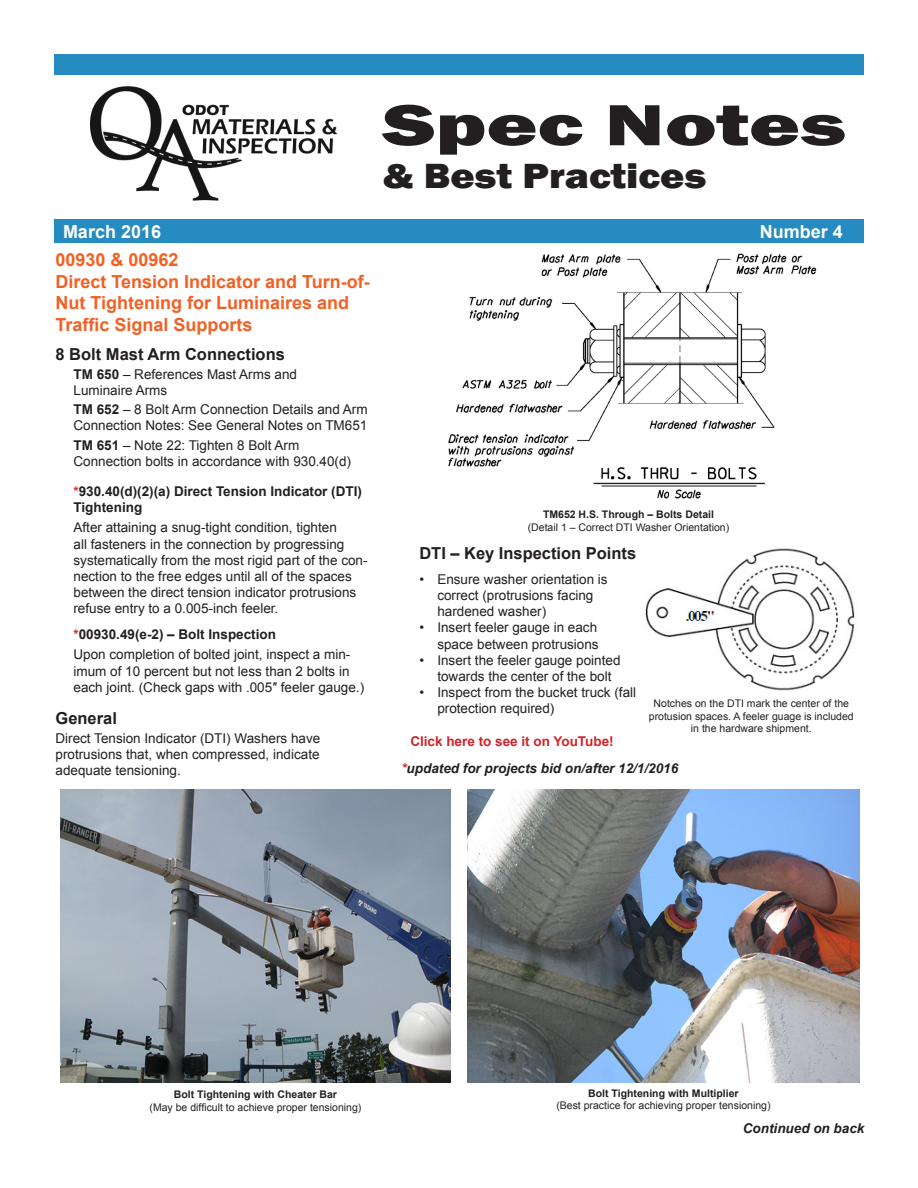
<style>
.page{position:relative;width:918px;height:1188px;background:#fff}
.page>*{position:absolute;margin:0;border:0;box-sizing:border-box;transform-origin:0 0}
.t1{font:800 60px "Franklin Gothic";color:#231f20;scale:1.45 1}
.t2{font:800 36px "Franklin Gothic";color:#231f20;scale:1.15 1}
.t3{font:700 18px/21.6px "Arial";color:#f26024}
.t4{font:700 18px "Arial";color:#fff}
.Heading_1{font:700 16.5px "Arial";color:#231f20}
.Body_Text_1{font:700 16.5px "Arial";color:#231f20}
.Body_Text_1-2{font:13.5px/16.2px "Arial";color:#231f20}
.Body_Text_1-3{font:700 13.5px/16.2px "Arial";color:#231f20}
.t5{font:italic 700 13.5px "Arial";color:#231f20}
.Body_Text_1-4{font:700 13.5px "Arial";color:#d1232a}
.t6{font:10.5px/12.6px "Arial";color:#231f20;text-align:center}
.t7{font:700 10.5px "Arial";color:#231f20}
.s1{font-weight:700}
.s2{color:#d1232a}
</style>
<div class="page">
<div style="left:54px;top:54px;width:810px;height:189px;background:#268bc1"></div>
<div style="left:43px;top:75px;width:839px;height:144px;background:#fff"></div>
<img style="left:90px;top:86px;width:248px;height:115px">
<img style="left:448px;top:253px;width:369px;height:246px">
<img style="left:60px;top:789px;width:391px;height:294px">
<img style="left:468px;top:789px;width:391px;height:294px">
<img style="left:645px;top:548px;width:210px;height:143px">
<p class="t1" style="left:383px;top:86px;width:321px">Spec Notes</p>
<p class="t2" style="left:383px;top:153px;width:283px">&amp; Best Practices</p>
<p class="t4" style="left:63px;top:219px;width:100px">March 2016</p>
<p class="t4" style="left:760px;top:219px;width:85px">Number 4</p>
<p class="t3" style="left:56px;top:249px;width:316px">00930 &amp; 00962<br>Direct Tension Indicator and Turn-of-<br>Nut Tightening for Luminaires and<br>Traffic Signal Supports</p>
<p class="Heading_1" style="left:56px;top:343px;width:231px">8 Bolt Mast Arm Connections</p>
<p class="Body_Text_1-2" style="left:74px;top:366px;width:225px"><span class="s1">TM 650</span> – References Mast Arms and<br>Luminaire Arms</p>
<p class="Body_Text_1-2" style="left:74px;top:402px;width:296px"><span class="s1">TM 652</span> – 8 Bolt Arm Connection Details and Arm<br>Connection Notes: See General Notes on TM651</p>
<p class="Body_Text_1-2" style="left:74px;top:437px;width:279px"><span class="s1">TM 651</span> – Note 22: Tighten 8 Bolt Arm<br>Connection bolts in accordance with 930.40(d)</p>
<p class="Body_Text_1-3" style="left:74px;top:483px;width:290px"><span class="s2">*</span>930.40(d)(2)(a) Direct Tension Indicator (DTI)<br>Tightening</p>
<p class="Body_Text_1-2" style="left:74px;top:520px;width:296px">After attaining a snug-tight condition, tighten<br>all fasteners in the connection by progressing systematically from the most rigid part of the con&shy;nection to the free edges until all of the spaces between the direct tension indicator protrusions refuse entry to a 0.005-inch feeler.</p>
<p class="Body_Text_1-3" style="left:74px;top:626px;width:204px"><span class="s2">*</span>00930.49(e-2) – Bolt Inspection</p>
<p class="Body_Text_1-2" style="left:74px;top:647px;width:292px">Upon completion of bolted joint, inspect a min&shy;imum of 10 percent but not less than 2 bolts in each joint. (Check gaps with .005″ feeler gauge.)</p>
<p class="Heading_1" style="left:56px;top:707px;width:63px">General</p>
<p class="Body_Text_1-2" style="left:56px;top:730px;width:266px;text-align:justify">Direct Tension Indicator (DTI) Washers have protrusions that, when compressed, indicate adequate tensioning.</p>
<p class="t7" style="left:543px;top:508px;width:172px">TM652 H.S. Through – Bolts Detail</p>
<p class="t6" style="left:528px;top:521px;width:203px">(Detail 1 – Correct DTI Washer Orientation)</p>
<p class="Body_Text_1" style="left:419px;top:542px;width:218px">DTI – Key Inspection Points</p>
<p class="Body_Text_1-2" style="left:437px;top:571px;width:172px;text-indent:-18px">• Ensure washer orientation is correct (protrusions facing hardened washer)</p>
<p class="Body_Text_1-2" style="left:419px;top:620px;width:181px;text-align:right">• Insert feeler gauge in each space between protrusions</p>
<p class="Body_Text_1-2" style="left:437px;top:652px;width:185px;text-indent:-18px">• Insert the feeler gauge pointed towards the center of the bolt</p>
<p class="Body_Text_1-2" style="left:437px;top:685px;width:200px;text-indent:-18px">• Inspect from the bucket truck (fall protection required)</p>
<p class="Body_Text_1-4" style="left:410px;top:732px;width:205px">Click here to see it on YouTube!</p>
<p class="t6" style="left:649px;top:697px;width:206px">Notches on the DTI mark the center of the protusion spaces. A feeler guage is included in the hardware shipment.</p>
<p class="t5" style="left:401px;top:759px;width:278px"><span class="s2">*</span>updated for projects bid on/after 12/1/2016</p>
<p class="t6" style="left:150px;top:1088px;width:213px"><span class="s1">Bolt Tightening with Cheater Bar<br></span>(May be difficult to achieve proper tensioning)</p>
<p class="t7" style="left:588px;top:1086px;width:152px">Bolt Tightening with Multiplier</p>
<p class="t6" style="left:556px;top:1099px;width:216px">(Best practice for achieving proper tensioning)</p>
<p class="t5" style="left:743px;top:1119px;width:123px">Continued on back</p>
</div>
